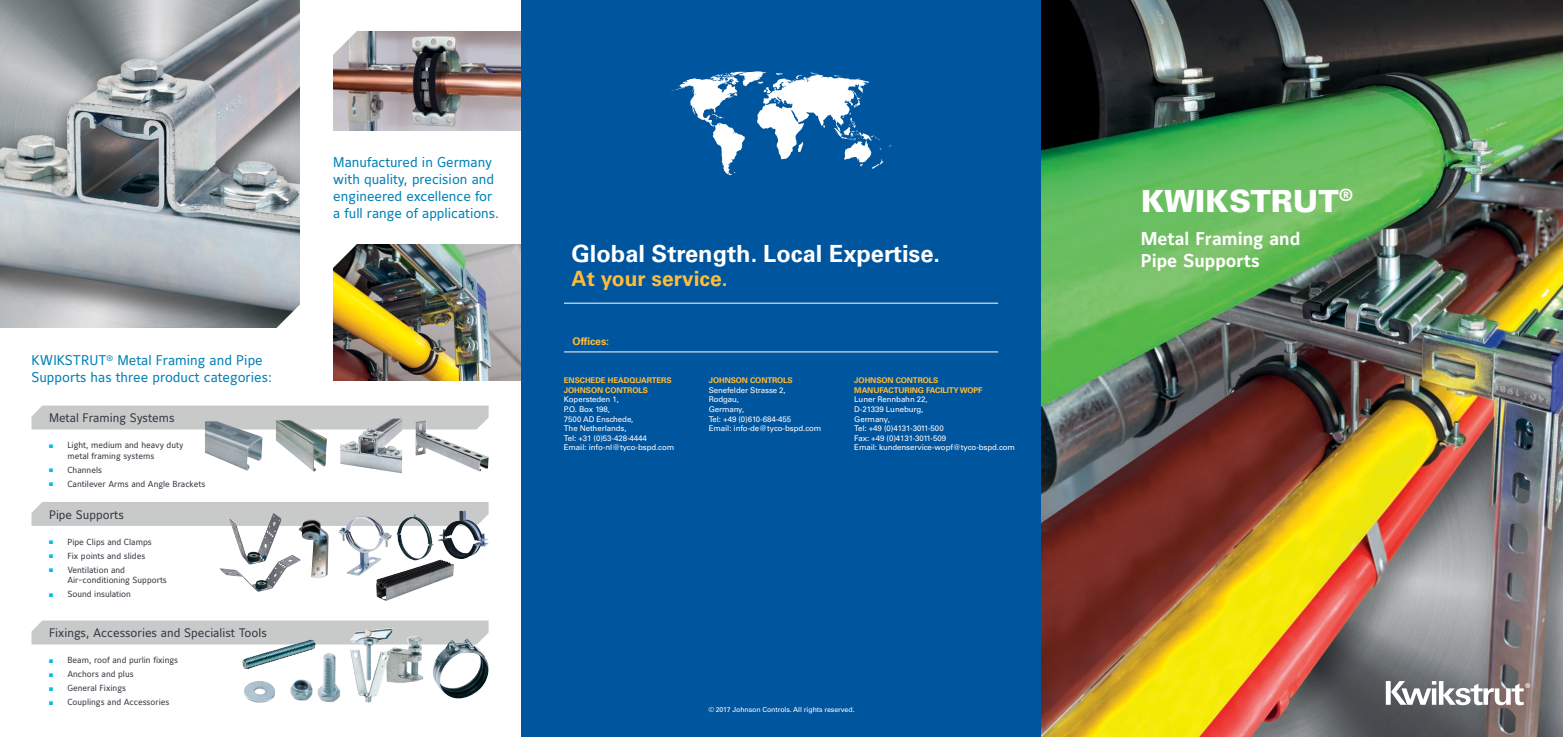
<style>
.page{position:relative;width:1563px;height:737px;background:#fff}
.page>*{position:absolute;margin:0;border:0;box-sizing:border-box;transform-origin:0 0}
.t1{font:900 30.54px "Univers LT Std";color:#fff}
.t2{font:700 23.62px "Univers LT Std";color:#fff}
.t3{font:700 21px "Univers LT Std";color:#febd39}
.t4{font:700 18.38px/22.1px "Maurea Jci Lf ML";color:#fff}
.t5{font:14.35px "Myriad Pro";color:#fff}
.t6{font:14px/16.8px "Maurea Jci Lf ML";color:#0081b8}
.t7{font:12.25px "Maurea Jci Lf ML";color:#343841}
.t8{font:700 10.5px "Univers LT Std";letter-spacing:-.01em;color:#febd39}
.t9{font:8.75px/10.5px "Maurea Jci Lf ML";color:#343841}
.t10{font:7.88px "Univers LT Std";letter-spacing:-.01em;color:#fff}
.t11{font:700 7.88px/9.6px "Univers LT Std";letter-spacing:-.01em;color:#febd39}
.t12{font:7px "Univers LT Std";letter-spacing:-.01em;color:#fff}
.s1{color:#00bce4}
.s2{color:#ffc214}
</style>
<div class="page">
<img style="left:333px;top:244px;width:188px;height:137px">
<div style="left:521px;top:0;width:521px;height:737px;background:#00559f"></div>
<hr style="left:564px;top:303px;width:434px;height:1px;background:#fff">
<svg style="left:671px;top:71px;width:220px;height:104px"></svg>
<hr style="left:564px;top:351px;width:434px;height:1px;background:#fff">
<img style="left:1042px;top:0;width:521px;height:737px">
<img style="left:333px;top:31px;width:188px;height:99px">
<img style="left:0;top:0;width:299px;height:328px">
<svg style="left:276px;top:304px;width:24px;height:24px"></svg>
<svg style="left:333px;top:244px;width:24px;height:25px"></svg>
<svg style="left:333px;top:31px;width:24px;height:24px"></svg>
<div style="left:31px;top:405px;width:457px;height:24px;background:#c8caca"></div>
<div style="left:31px;top:502px;width:457px;height:24px;background:#c8caca"></div>
<div style="left:31px;top:620px;width:457px;height:24px;background:#c8caca"></div>
<img style="left:205px;top:421px;width:57px;height:49px">
<img style="left:276px;top:420px;width:51px;height:51px">
<img style="left:415px;top:420px;width:74px;height:51px">
<img style="left:340px;top:418px;width:62px;height:55px">
<img style="left:299px;top:519px;width:30px;height:59px">
<img style="left:229px;top:513px;width:53px;height:42px">
<img style="left:438px;top:510px;width:48px;height:49px">
<img style="left:396px;top:514px;width:38px;height:45px">
<img style="left:338px;top:515px;width:26px;height:28px">
<img style="left:220px;top:555px;width:82px;height:37px">
<img style="left:376px;top:559px;width:78px;height:42px">
<img style="left:432px;top:638px;width:57px;height:61px">
<img style="left:244px;top:681px;width:31px;height:21px">
<img style="left:242px;top:639px;width:73px;height:30px">
<img style="left:350px;top:628px;width:41px;height:47px">
<img style="left:290px;top:653px;width:50px;height:49px">
<svg style="left:1385px;top:681px;width:138px;height:24px"></svg>
<p class="t6" style="left:32px;top:352px;width:242px">KWIKSTRUT<sup>®</sup> Metal Framing and Pipe<br>Supports has three product categories:</p>
<p class="t7" style="left:49px;top:410px;width:127px">Metal Framing Systems</p>
<p class="t9" style="left:67px;top:440px;width:117px;text-indent:-18px"><span class="s1">■</span> Light, medium and heavy duty metal framing systems</p>
<p class="t9" style="left:49px;top:464px;width:55px"><span class="s1">■</span> Channels</p>
<p class="t9" style="left:49px;top:478px;width:158px"><span class="s1">■</span> Cantilever Arms and Angle Brackets</p>
<p class="t7" style="left:49px;top:507px;width:76px">Pipe Supports</p>
<p class="t9" style="left:49px;top:536px;width:104px"><span class="s1">■</span> Pipe Clips and Clamps</p>
<p class="t9" style="left:49px;top:550px;width:98px"><span class="s1">■</span> Fix points and slides</p>
<p class="t9" style="left:49px;top:564px;width:78px"><span class="s1">■</span> Ventilation and</p>
<p class="t9" style="left:67px;top:575px;width:101px">Air-conditioning Supports</p>
<p class="t9" style="left:49px;top:589px;width:84px"><span class="s1">■</span> Sound insulation</p>
<p class="t7" style="left:49px;top:625px;width:219px">Fixings, Accessories and Specialist Tools</p>
<p class="t9" style="left:49px;top:655px;width:131px"><span class="s1">■</span> Beam, roof and purlin fixings</p>
<p class="t9" style="left:49px;top:669px;width:86px"><span class="s1">■</span> Anchors and plus</p>
<p class="t9" style="left:49px;top:683px;width:78px"><span class="s1">■</span> General Fixings</p>
<p class="t9" style="left:49px;top:697px;width:122px"><span class="s1">■</span> Couplings and Accessories</p>
<p class="t6" style="left:333px;top:154px;width:167px">Manufactured in Germany with quality, precision and engineered excellence for a full range of applications.</p>
<p class="t2" style="left:571px;top:239px;width:370px">Global Strength. Local Expertise.</p>
<p class="t3" style="left:571px;top:266px;width:157px">At your service<span class="s2">.</span></p>
<p class="t8" style="left:573px;top:335px;width:38px">Offices:</p>
<p class="t11" style="left:564px;top:375px;width:109px">ENSCHEDE HEADQUARTERS</p>
<p class="t11" style="left:564px;top:385px;width:86px">JOHNSON CONTROLS</p>
<p class="t10" style="left:564px;top:395px;width:56px">Kopersteden 1,</p>
<p class="t10" style="left:564px;top:404px;width:48px">P.O. Box 198,</p>
<p class="t10" style="left:564px;top:414px;width:71px">7500 AD Enschede,</p>
<p class="t10" style="left:564px;top:424px;width:64px">The Netherlands,</p>
<p class="t10" style="left:564px;top:433px;width:84px">Tel: +31 (0)53-428-4444</p>
<p class="t10" style="left:564px;top:443px;width:112px">Email: info-nl@tyco-bspd.com</p>
<p class="t11" style="left:709px;top:375px;width:86px">JOHNSON CONTROLS</p>
<p class="t10" style="left:709px;top:385px;width:79px">Senefelder Strasse 2,</p>
<p class="t10" style="left:709px;top:395px;width:32px">Rodgau,</p>
<p class="t10" style="left:709px;top:404px;width:37px">Germany,</p>
<p class="t10" style="left:709px;top:414px;width:84px">Tel: +49 (0)610-684-455</p>
<p class="t10" style="left:709px;top:424px;width:114px">Email: info-de@tyco-bspd.com</p>
<p class="t11" style="left:854px;top:375px;width:130px">JOHNSON CONTROLS<br>MANUFACTURING FACILITY WOPF</p>
<p class="t10" style="left:854px;top:395px;width:75px">Luner Rennbahn 22,</p>
<p class="t10" style="left:854px;top:404px;width:71px">D-21339 Luneburg,</p>
<p class="t10" style="left:854px;top:414px;width:37px">Germany,</p>
<p class="t10" style="left:854px;top:424px;width:91px">Tel: +49 (0)4131-3011-500</p>
<p class="t10" style="left:854px;top:433px;width:93px">Fax: +49 (0)4131-3011-509</p>
<p class="t10" style="left:854px;top:443px;width:162px">Email: kundenservice-wopf@tyco-bspd.com</p>
<p class="t12" style="left:708px;top:705px;width:148px">© 2017 Johnson Controls. All rights reserved.</p>
<p class="t1" style="left:1140px;top:181px;width:214px">KWIKSTRUT<sup>®</sup></p>
<p class="t4" style="left:1140px;top:228px;width:161px">Metal Framing and<br>Pipe Supports</p>
<p class="t5" style="left:1524px;top:679px;width:8px">®</p>
</div>
